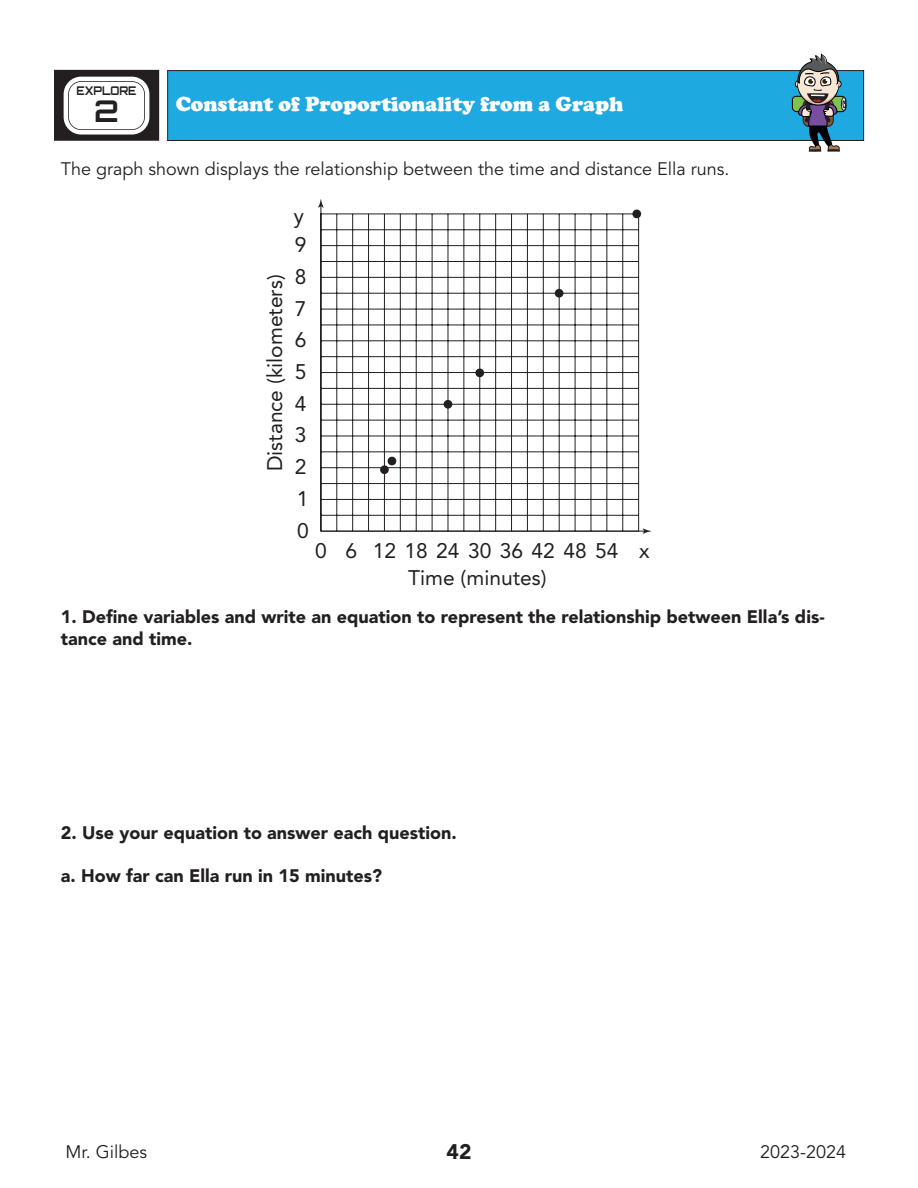
<style>
.page{position:relative;width:918px;height:1188px;background:#fff}
.page>*{position:absolute;margin:0;border:0;box-sizing:border-box;transform-origin:0 0}
.t1{font:700 30px "Orbitron";color:#231f20}
.t2{font:21px/31.8px "Avenir LT Std";color:#231f20;text-align:justify}
.t3{font:900 21px "Cooper";color:#fff}
.t4{font:900 21px "Avenir LT Std";color:#231f20}
.t5{font:900 18px/21.6px "Avenir LT Std";color:#231f20}
.t6{font:18px "Avenir LT Std";color:#231f20}
.t7{font:700 12px "Orbitron";color:#231f20;scale:.9 1}
</style>
<div class="page">
<div style="left:168px;top:71px;width:696px;height:69px;background:#1fa9e1"></div>
<div style="left:167px;top:70px;width:697px;height:71px;border:1px solid #231f20"></div>
<div style="left:792px;top:96px;width:54px;height:16px;background:#7dc34e;border-radius:4px"></div>
<div style="left:792px;top:96px;width:54px;height:16px;border:1px solid #000002;border-radius:4px"></div>
<svg style="left:795px;top:54px;width:52px;height:98px"></svg>
<svg style="left:320px;top:208px;width:319px;height:324px"></svg>
<svg style="left:318px;top:199px;width:6px;height:9px"></svg>
<hr style="left:321px;top:531px;width:325px;height:1px;background:#231f20">
<svg style="left:643px;top:528px;width:9px;height:6px"></svg>
<div style="left:380px;top:465px;width:9px;height:9px;background:#231f20;border-radius:50%"></div>
<div style="left:444px;top:400px;width:8px;height:9px;background:#231f20;border-radius:50%"></div>
<div style="left:475px;top:369px;width:9px;height:8px;background:#231f20;border-radius:50%"></div>
<div style="left:555px;top:289px;width:8px;height:9px;background:#231f20;border-radius:50%"></div>
<div style="left:632px;top:210px;width:9px;height:8px;background:#231f20;border-radius:50%"></div>
<div style="left:388px;top:457px;width:8px;height:8px;background:#231f20;border-radius:50%"></div>
<div style="left:54px;top:70px;width:105px;height:70px;background:#231f20"></div>
<div style="left:54px;top:70px;width:105px;height:71px;border:1px solid #231f20"></div>
<div style="left:66px;top:79px;width:81px;height:53px;background:#fff;border-radius:15px"></div>
<div style="left:63px;top:76px;width:87px;height:59px;border:6px solid #231f20;border-radius:15px"></div>
<div style="left:64px;top:77px;width:85px;height:58px;border:4px solid #fff;border-radius:15px"></div>
<p class="t7" style="left:76px;top:84px;width:68px">EXPLORE</p>
<p class="t1" style="left:94px;top:93px;width:26px">2</p>
<p class="t3" style="left:176px;top:92px;width:449px">Constant of Proportionality from a Graph</p>
<p class="t6" style="left:61px;top:159px;width:670px">The graph shown displays the relationship between the time and distance Ella runs.</p>
<p class="t2" style="left:294px;top:200px;width:12px">y</p>
<p class="t2" style="left:259px;top:471px;width:198px;rotate:-90deg">Distance (kilometers)</p>
<p class="t2" style="left:295px;top:229px;width:13px">9</p>
<p class="t2" style="left:295px;top:261px;width:15px">8<br>7<br>6<br>5<br>4<br>3<br>2<br>1</p>
<p class="t2" style="left:297px;top:515px;width:13px">0</p>
<p class="t2" style="left:315px;top:535px;width:44px">0 6</p>
<p class="t2" style="left:373px;top:535px;width:247px">12 18 24 30 36 42 48 54</p>
<p class="t2" style="left:408px;top:562px;width:140px">Time (minutes)</p>
<p class="t2" style="left:639px;top:535px;width:12px">x</p>
<p class="t5" style="left:61px;top:606px;width:765px">1. Define variables and write an equation to represent the relationship between Ella’s dis&shy;tance and time.</p>
<p class="t5" style="left:61px;top:822px;width:398px">2. Use your equation to answer each question.</p>
<p class="t5" style="left:61px;top:865px;width:323px">a. How far can Ella run in 15 minutes?</p>
<p class="t6" style="left:66px;top:1142px;width:83px">Mr. Gilbes</p>
<p class="t4" style="left:447px;top:1139px;width:26px">42</p>
<p class="t6" style="left:760px;top:1142px;width:88px">2023-2024</p>
</div>
